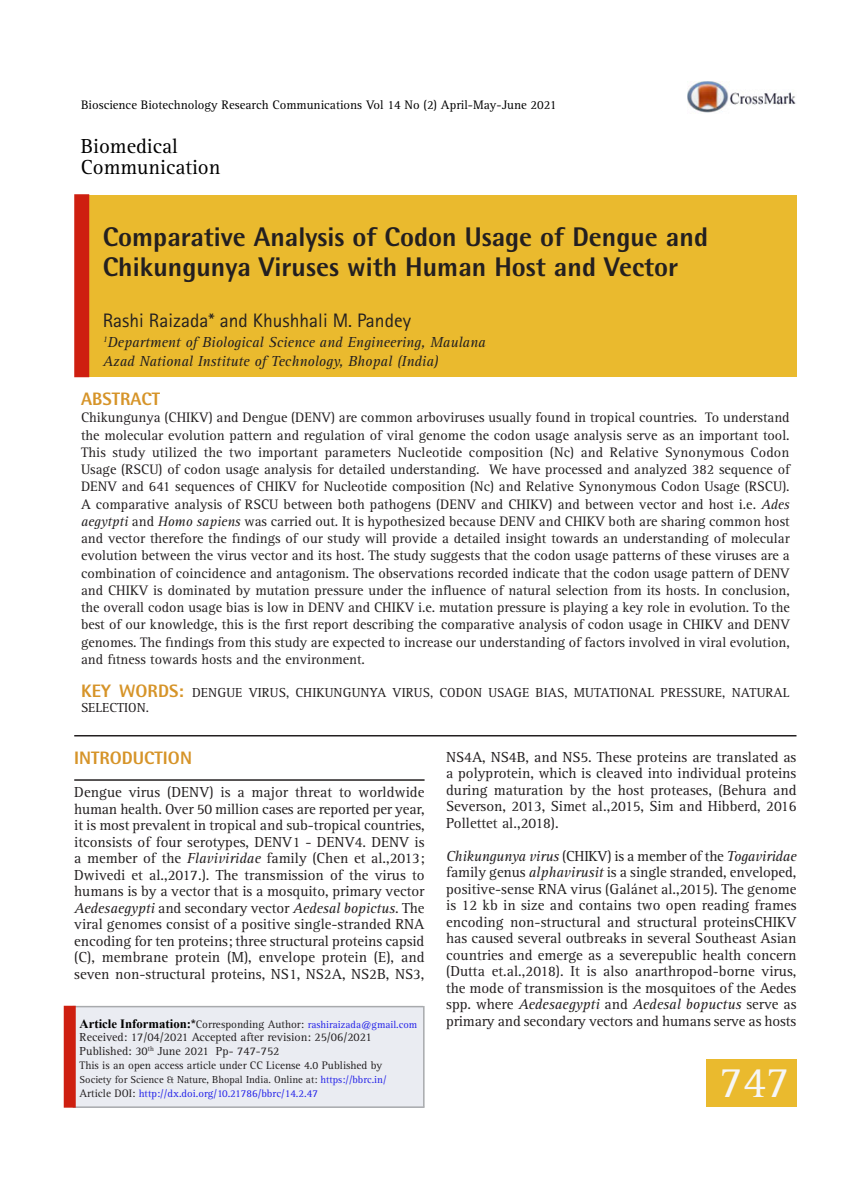
<style>
.page{position:relative;width:864px;height:1188px;background:#fff}
.page>*{position:absolute;margin:0;border:0;box-sizing:border-box;transform-origin:0 0}
.Body_text{font:45px "Rotis Serif Std";color:#f6f6f7}
.Body_text-2{font:800 27px/30px "Rotis Semi Sans Std";color:#231f20}
.Body_text-3{font:21px "Rotis Serif Std";color:#000}
.Body_text-4{font:19.5px "Rotis Sans Serif Std";color:#231f20}
.Body_text-5{font:800 18px "Rotis Semi Sans Std";color:#d69429}
.Body_text-6{font:15px/16.5px "Rotis Serif Std";color:#231f20;text-align:justify}
.Body_text-7{font:italic 15px "Rotis Serif Std";color:#231f20}
.Body_text-8{font:14.25px/17.2px "Rotis Serif Std";color:#231f20;text-align:justify}
.Body_text-9{font:13.5px "Rotis Serif Std";letter-spacing:.005em;color:#231f20}
.Body_text-10{font:12.75px "Rotis Serif Std";color:#000}
.Body_text-11{font:12px "Rotis Serif Std";color:#231f20}
.Body_text-12{font:11.25px "Rotis Serif Std";color:#231f20}
.Body_text-13{font:10.8px "Rotis Serif Std";color:#2321e8}
.Body_text-14{font:10.5px "Rotis Serif Std";color:#2321e8}
.Body_text-15{font:10.5px "Rotis Serif Std";color:#231f20}
.s1{font-style:italic}
.s2{font-family:"Rotis Semi Sans Std";font-weight:800;font-size:18px;color:#d69429}
.s3{font-family:"Times New Roman";font-weight:700;font-size:12.75px;color:#000}
.s4{font-family:"Arial";font-weight:700;font-size:12px;color:#231f20}
.s5{font-size:11.25px;color:#231f20}
.s6{color:#2321e8}
</style>
<div class="page">
<hr style="left:74px;top:735px;width:722px;height:1px;background:#231f20">
<hr style="left:74px;top:779px;width:351px;height:2px;background:#231f20">
<div style="left:706px;top:1060px;width:90px;height:47px;background:#eaba2e"></div>
<div style="left:89px;top:195px;width:707px;height:182px;background:#eaba2e"></div>
<div style="left:74px;top:194px;width:15px;height:183px;background:#ce1f10"></div>
<div style="left:73px;top:1006px;width:350px;height:101px;background:#eaecf2"></div>
<hr style="left:423px;top:1006px;width:2px;height:101px;background:#a8aaad">
<hr style="left:73px;top:1006px;width:350px;height:1px;background:#a8aaad">
<hr style="left:73px;top:1106px;width:352px;height:2px;background:#a8aaad">
<div style="left:64px;top:1006px;width:12px;height:102px;background:#ce1f10"></div>
<img style="left:687px;top:81px;width:109px;height:32px">
<p class="Body_text-10" style="left:81px;top:97px;width:477px">Bioscience Biotechnology Research Communications Vol 14 No (2) April-May-June 2021</p>
<p class="Body_text-3" style="left:81px;top:134px;width:99px">Biomedical</p>
<p class="Body_text-3" style="left:81px;top:155px;width:141px">Communication</p>
<p class="Body_text-2" style="left:103px;top:222px;width:607px">Comparative Analysis of Codon Usage of Dengue and<br>Chikungunya Viruses with Human Host and Vector</p>
<p class="Body_text-4" style="left:103px;top:309px;width:310px">Rashi Raizada* and Khushhali M. Pandey</p>
<p class="Body_text-7" style="left:103px;top:333px;width:384px"><sup>1</sup>Department of Biological Science and Engineering, Maulana</p>
<p class="Body_text-7" style="left:103px;top:353px;width:337px">Azad National Institute of Technology, Bhopal (India)</p>
<p class="Body_text-5" style="left:81px;top:387px;width:81px">ABSTRACT</p>
<p class="Body_text-8" style="left:81px;top:409px;width:712px">Chikungunya (CHIKV) and Dengue (DENV) are common arboviruses usually found in tropical countries. To understand the molecular evolution pattern and regulation of viral genome the codon usage analysis serve as an important tool.<br>This study utilized the two important parameters Nucleotide composition (Nc) and Relative Synonymous Codon Usage (RSCU) of codon usage analysis for detailed understanding. We have processed and analyzed 382 sequence of DENV and 641 sequences of CHIKV for Nucleotide composition (Nc) and Relative Synonymous Codon Usage (RSCU).<br>A comparative analysis of RSCU between both pathogens (DENV and CHIKV) and between vector and host i.e. <span class="s1">Ades aegytpti</span> and <span class="s1">Homo sapiens</span> was carried out. It is hypothesized because DENV and CHIKV both are sharing common host and vector therefore the findings of our study will provide a detailed insight towards an understanding of molecular evolution between the virus vector and its host. The study suggests that the codon usage patterns of these viruses are a combination of coincidence and antagonism. The observations recorded indicate that the codon usage pattern of DENV and CHIKV is dominated by mutation pressure under the influence of natural selection from its hosts. In conclusion, the overall codon usage bias is low in DENV and CHIKV i.e. mutation pressure is playing a key role in evolution. To the best of our knowledge, this is the first report describing the comparative analysis of codon usage in CHIKV and DENV genomes. The findings from this study are expected to increase our understanding of factors involved in viral evolution, and fitness towards hosts and the environment.</p>
<p class="Body_text-9" style="left:81px;top:685px;width:177px"><span class="s2">KEY WORDS:</span> Dengue virus</p>
<p class="Body_text-9" style="left:286px;top:685px;width:27px">, Chikun</p>
<p class="Body_text-9" style="left:343px;top:685px;width:59px">gunya virus</p>
<p class="Body_text-9" style="left:430px;top:685px;width:164px">, codon usage bias, mutati</p>
<p class="Body_text-9" style="left:621px;top:685px;width:57px">onal pressure</p>
<p class="Body_text-9" style="left:722px;top:685px;width:19px">, natura</p>
<p class="Body_text-9" style="left:783px;top:685px;width:8px">l</p>
<p class="Body_text-9" style="left:81px;top:700px;width:29px">selecti</p>
<p class="Body_text-9" style="left:128px;top:700px;width:22px">on.</p>
<p class="Body_text-5" style="left:74px;top:747px;width:119px">INTRODUCTION</p>
<p class="Body_text-6" style="left:74px;top:784px;width:352px">Dengue virus (DENV) is a major threat to worldwide human health. Over 50 million cases are reported per year, it is most prevalent in tropical and sub-tropical countries, itconsists of four serotypes, DENV1 - DENV4. DENV is a member of the <span class="s1">Flaviviridae</span> family (Chen et al.,2013; Dwivedi et al.,2017.). The transmission of the virus to humans is by a vector that is a mosquito, primary vector <span class="s1">Aedesaegypti</span> and secondary vector <span class="s1">Aedesal bopictus</span>. The viral genomes consist of a positive single-stranded RNA encoding for ten proteins; three structural proteins capsid (C), membrane protein (M), envelope protein (E), and seven non-structural proteins, NS1, NS2A, NS2B, NS3,</p>
<p class="Body_text-6" style="left:446px;top:749px;width:352px">NS4A, NS4B, and NS5. These proteins are translated as a polyprotein, which is cleaved into individual proteins during maturation by the host proteases, (Behura and Severson, 2013, Simet al.,2015, Sim and Hibberd, 2016<br>Pollettet al.,2018).</p>
<p class="Body_text-6" style="left:446px;top:848px;width:352px"><span class="s1">Chikungunya virus</span> (CHIKV) is a member of the <span class="s1">Togaviridae </span>family genus <span class="s1">alphavirusit</span> is a single stranded, enveloped, positive-sense RNA virus (Galánet al.,2015). The genome is 12 kb in size and contains two open reading frames encoding non-structural and structural proteinsCHIKV has caused several outbreaks in several Southeast Asian countries and emerge as a severepublic health concern (Dutta et.al.,2018). It is also anarthropod-borne virus, the mode of transmission is the mosquitoes of the Aedes spp. where <span class="s1">Aedesaegypti</span> and <span class="s1">Aedesal bopuctus</span> serve as primary and secondary vectors and humans serve as hosts</p>
<p class="Body_text-14" style="left:80px;top:1018px;width:339px"><span class="s3">Article Information:</span><span class="s4">*</span><span class="s5">Corresponding Author:</span> rashiraizada@gmail.com</p>
<p class="Body_text-11" style="left:80px;top:1030px;width:294px">Received: 17/04/2021 Accepted after revision: 25/06/2021</p>
<p class="Body_text-11" style="left:80px;top:1044px;width:201px">Published: 30<sup>th</sup> June 2021 Pp- 747-752</p>
<p class="Body_text-12" style="left:80px;top:1059px;width:305px">This is an open access article under CC License 4.0 Published by</p>
<p class="Body_text-15" style="left:80px;top:1074px;width:309px">Society for Science &amp; Nature, Bhopal India. Online at: <span class="s6">https://bbrc.in/</span></p>
<p class="Body_text-13" style="left:80px;top:1088px;width:240px"><span class="s5">Article DOI:</span> http://dx.doi.org/10.21786/bbrc/14.2.47</p>
<p class="Body_text" style="left:719px;top:1056px;width:72px">747</p>
</div>
